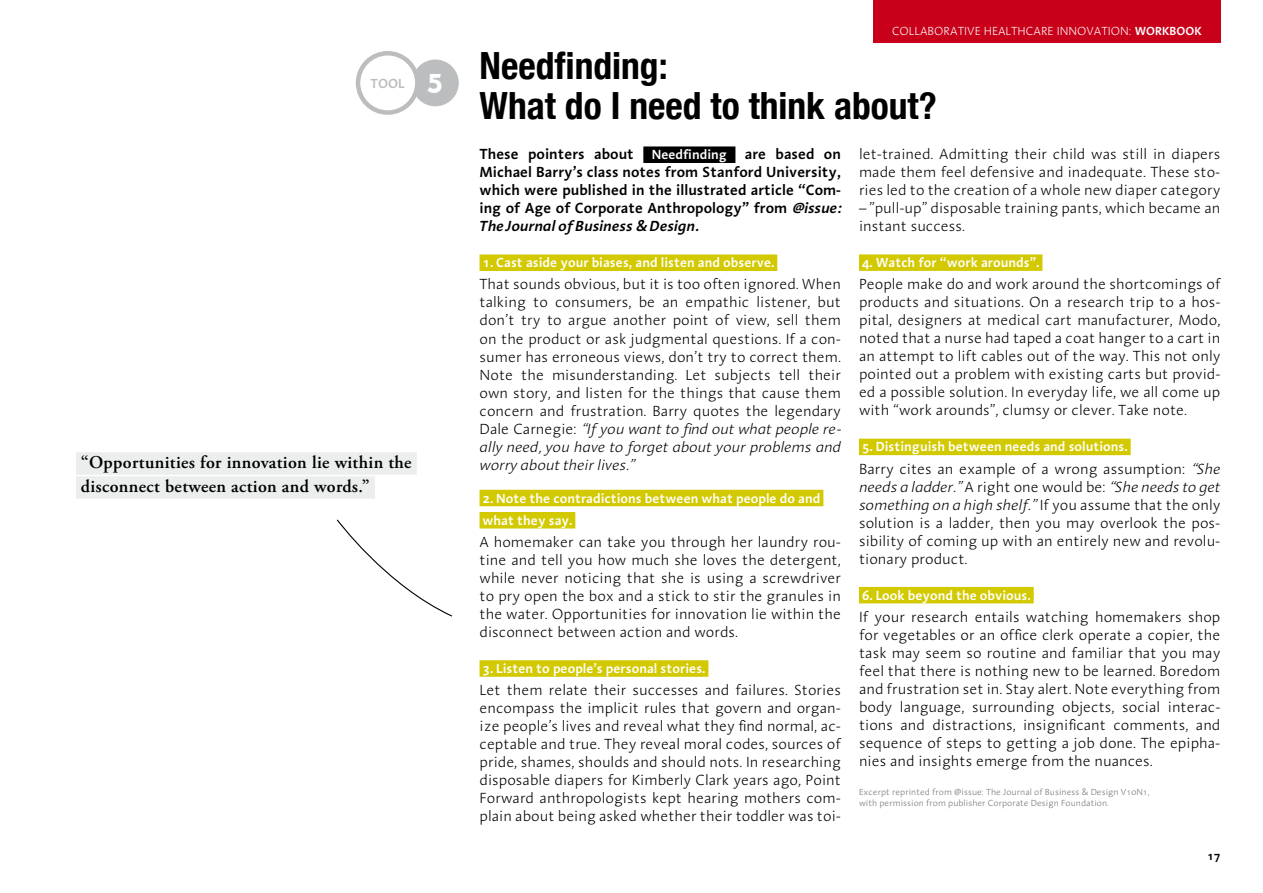
<style>
.page{position:relative;width:1263px;height:893px;background:#fff}
.page>*{position:absolute;margin:0;border:0;box-sizing:border-box;transform-origin:0 0}
.t1{font:700 condensed 37.5px/40.5px "Helvetica Neue";color:#000}
.t2{font:600 18px/24px "Adobe Garamond Pro";letter-spacing:.02em;color:#000}
.t3{font:300 15px/18px "Linotype Aroma";color:#000;text-align:justify}
.t4{font:600 15px/18px "Linotype Aroma";color:#000;text-align:justify}
.t5{font:600 13.5px/22.2px "Linotype Aroma";color:#fff}
.t6{font:600 13.5px "Linotype Aroma";color:#bbbdbe}
.t7{font:300 12px "Linotype Aroma";color:#fff}
.t8{font:600 12px "Linotype Aroma";color:#fff}
.t9{font:600 12px "Linotype Aroma";color:#000}
.t10{font:300 9px/10.8px "Linotype Aroma";color:#707172}
.s1{font-family:"Geometric 415 BT Black A";font-weight:400;font-size:27px;color:#fff}
.s2{font-weight:300}
.s3{font-size:13.5px;color:#fff}
.s4{font-style:italic}
</style>
<div class="page">
<div style="left:643px;top:146px;width:92px;height:17px;background:#000"></div>
<div style="left:479px;top:254px;width:298px;height:17px;background:#d2c900"></div>
<div style="left:479px;top:490px;width:344px;height:16px;background:#d2c900"></div>
<div style="left:479px;top:512px;width:96px;height:16px;background:#d2c900"></div>
<div style="left:479px;top:660px;width:229px;height:17px;background:#d2c900"></div>
<div style="left:859px;top:254px;width:183px;height:17px;background:#d2c900"></div>
<div style="left:859px;top:439px;width:272px;height:16px;background:#d2c900"></div>
<div style="left:859px;top:587px;width:175px;height:16px;background:#d2c900"></div>
<div style="left:873px;top:0;width:347px;height:43px;background:#c90019"></div>
<div style="left:76px;top:452px;width:341px;height:23px;background:#eceded"></div>
<div style="left:76px;top:476px;width:299px;height:23px;background:#eceded"></div>
<svg style="left:336px;top:519px;width:116px;height:98px"></svg>
<div style="left:412px;top:60px;width:47px;height:46px;background:#bbbdbe;border-radius:50%"></div>
<div style="left:358px;top:53px;width:59px;height:60px;background:#fff;border-radius:50%"></div>
<div style="left:356px;top:51px;width:64px;height:64px;border:4px solid #bbbdbe;border-radius:50%"></div>
<p class="t6" style="left:371px;top:75px;width:74px">TOOL <span class="s1">5</span></p>
<p class="t2" style="left:81px;top:450px;width:332px">“Opportunities for innovation lie within the disconnect between action and words.”</p>
<p class="t7" style="left:892px;top:24px;width:194px">COLLABORATIVE HEALTHCARE i nnovatio</p>
<p class="t8" style="left:1120px;top:23px;width:83px"><span class="s2">n:</span> WORKBOOK</p>
<h1 class="t1" style="left:479px;top:44px;width:459px">Needfinding:<br>What do I need to think about?</h1>
<p class="t4" style="left:479px;top:145px;width:363px">These pointers about <span class="s3">Needfinding</span> are based on Michael Barry’s class notes from Stanford University, which were published in the illustrated article “Com&shy;ing of Age of Corporate Anthropology” from <span class="s4">@issue:<br>The Journal of Business &amp; Design.</span></p>
<p class="t5" style="left:483px;top:251px;width:293px">1. Cast aside your biases, and listen and observe.</p>
<p class="t3" style="left:479px;top:275px;width:363px">That sounds obvious, but it is too often ignored. When talking to consumers, be an empathic listener, but don’t try to argue another point of view, sell them on the product or ask judgmental questions. If a con&shy;sumer has erroneous views, don’t try to correct them.<br>Note the misunderstanding. Let subjects tell their own story, and listen for the things that cause them concern and frustration. Barry quotes the legendary Dale Carnegie: <span class="s4">“If you want to find out what people re&shy;ally need, you have to forget about your problems and worry about their lives.”</span></p>
<p class="t5" style="left:483px;top:486px;width:339px">2. Note the contradictions between what people do and what they say.</p>
<p class="t3" style="left:479px;top:533px;width:363px">A homemaker can take you through her laundry rou&shy;tine and tell you how much she loves the detergent, while never noticing that she is using a screwdriver to pry open the box and a stick to stir the granules in the water. Opportunities for innovation lie within the disconnect between action and words.</p>
<p class="t5" style="left:483px;top:657px;width:224px">3. Listen to people’s personal stories.</p>
<p class="t3" style="left:479px;top:681px;width:363px">Let them relate their successes and failures. Stories encompass the implicit rules that govern and organ&shy;ize people’s lives and reveal what they find normal, ac&shy;ceptable and true. They reveal moral codes, sources of pride, shames, shoulds and should nots. In researching disposable diapers for Kimberly Clark years ago, Point Forward anthropologists kept hearing mothers com&shy;plain about being asked whether their toddler was toi-</p>
<p class="t3" style="left:859px;top:145px;width:363px">let-trained. Admitting their child was still in diapers made them feel defensive and inadequate. These sto&shy;ries led to the creation of a whole new diaper category –”pull-up” disposable training pants, which became an instant success.</p>
<p class="t5" style="left:862px;top:251px;width:179px">4. Watch for “work arounds”.</p>
<p class="t3" style="left:859px;top:275px;width:363px">People make do and work around the shortcomings of products and situations. On a research trip to a hos&shy;pital, designers at medical cart manufacturer, Modo, noted that a nurse had taped a coat hanger to a cart in an attempt to lift cables out of the way. This not only pointed out a problem with existing carts but provid&shy;ed a possible solution. In everyday life, we all come up with “work arounds”, clumsy or clever. Take note.</p>
<p class="t5" style="left:862px;top:435px;width:267px">5. Distinguish between needs and solutions.</p>
<p class="t3" style="left:859px;top:459px;width:363px">Barry cites an example of a wrong assumption: <span class="s4">“She needs a ladder.”</span> A right one would be: <span class="s4">“She needs to get something on a high shelf.”</span> If you assume that the only solution is a ladder, then you may overlook the pos&shy;sibility of coming up with an entirely new and revolu&shy;tionary product.</p>
<p class="t5" style="left:862px;top:584px;width:170px">6. Look beyond the obvious.</p>
<p class="t3" style="left:859px;top:608px;width:363px">If your research entails watching homemakers shop for vegetables or an office clerk operate a copier, the task may seem so routine and familiar that you may feel that there is nothing new to be learned. Boredom and frustration set in. Stay alert. Note everything from body language, surrounding objects, social interac&shy;tions and distractions, insignificant comments, and sequence of steps to getting a job done. The epipha&shy;nies and insights emerge from the nuances.</p>
<p class="t10" style="left:859px;top:786px;width:292px">Excerpt reprinted from @issue: The Journal of Business &amp; Design V10N 1, with permission from publisher Corporate Design Foundation.</p>
<p class="t9" style="left:1207px;top:848px;width:15px">17</p>
</div>
